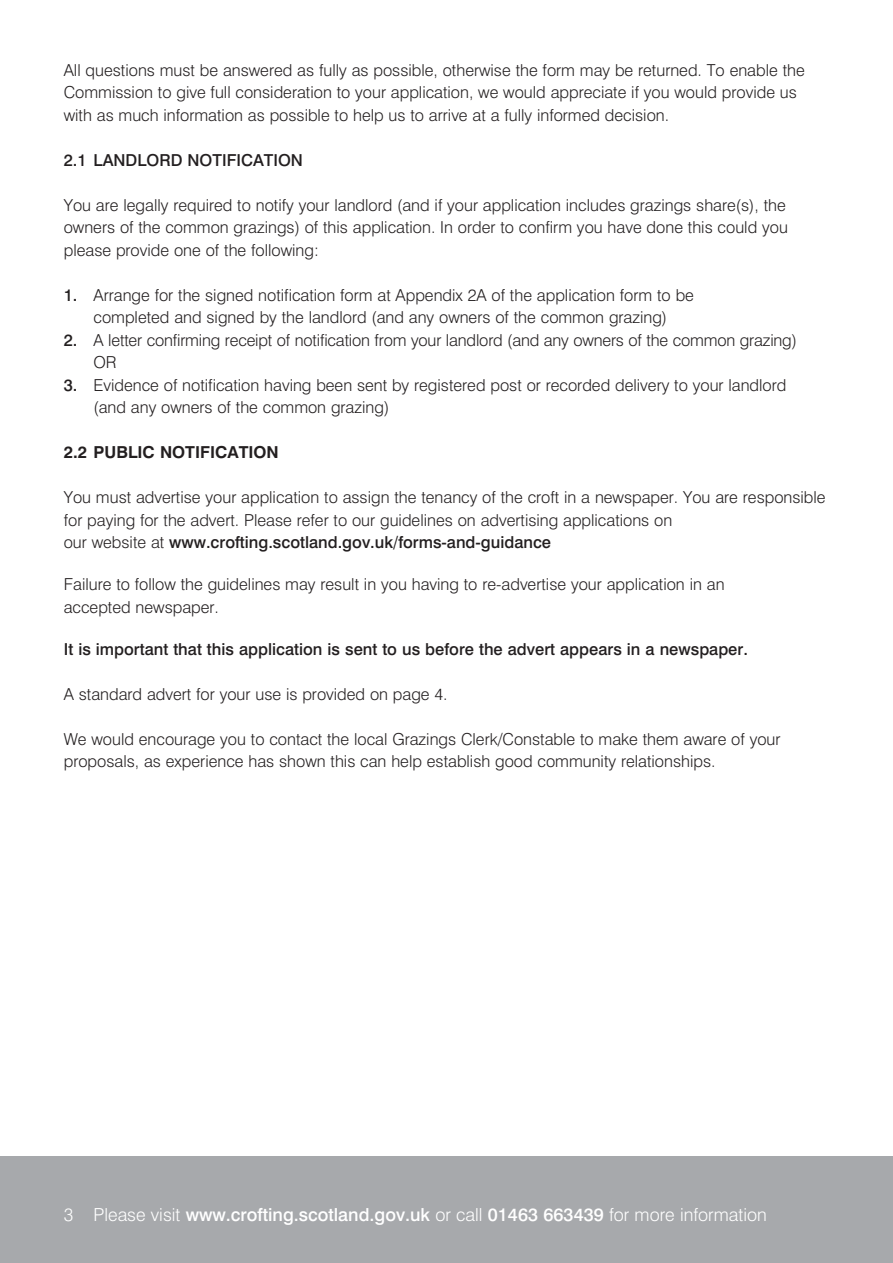
<style>
.page{position:relative;width:893px;height:1263px;background:#fff}
.page>*{position:absolute;margin:0;border:0;box-sizing:border-box;transform-origin:0 0}
.t1{font:500 18px "Swiss 721 BT";color:#fff}
.t2{font:300 16.5px/22.5px "Swiss 721 BT";color:#231f20}
.t3{font:500 16.5px "Swiss 721 BT";color:#231f20}
.t4{font:700 16.5px "Swiss 721 BT";color:#231f20}
.s1{font-weight:500}
.s2{font-weight:300}
</style>
<div class="page">
<div style="left:0;top:1157px;width:893px;height:106px;background:#a7a9ac"></div>
<p class="t2" style="left:64px;top:58px;width:742px">All questions must be answered as fully as possible, otherwise the form may be returned. To enable the<br>Commission to give full consideration to your application, we would appreciate if you would provide us with as much information as possible to help us to arrive at a fully informed decision.</p>
<p class="t3" style="left:64px;top:150px;width:241px">2.1 LANDLORD NOTIFICATION</p>
<p class="t2" style="left:64px;top:193px;width:726px">You are legally required to notify your landlord (and if your application includes grazings share(s), the owners of the common grazings) of this application. In order to confirm you have done this could you please provide one of the following:</p>
<p class="t2" style="left:64px;top:283px;width:632px;text-align:center"><span class="s1">1.</span> Arrange for the signed notification form at Appendix 2A of the application form to be completed and signed by the landlord (and any owners of the common grazing)</p>
<p class="t2" style="left:94px;top:328px;width:705px;text-indent:-30px"><span class="s1">2.</span> A letter confirming receipt of notification from your landlord (and any owners of the common grazing)<br>OR</p>
<p class="t2" style="left:94px;top:373px;width:694px;text-indent:-30px"><span class="s1">3.</span> Evidence of notification having been sent by registered post or recorded delivery to your landlord (and any owners of the common grazing)</p>
<p class="t4" style="left:64px;top:442px;width:217px">2.2 PUBLIC NOTIFICATION</p>
<p class="t2" style="left:64px;top:486px;width:763px">You must advertise your application to assign the tenancy of the croft in a newspaper. You are responsible for paying for the advert. Please refer to our guidelines on advertising applications on<br>our website at <span class="s1">www.crofting.scotland.gov.uk/forms-and-guidance</span></p>
<p class="t2" style="left:64px;top:573px;width:662px">Failure to follow the guidelines may result in you having to re-advertise your application in an accepted newspaper.</p>
<p class="t3" style="left:64px;top:639px;width:686px">It is important that this application is sent to us before the advert appears in a newspaper.</p>
<p class="t2" style="left:64px;top:682px;width:385px">A standard advert for your use is provided on page 4.</p>
<p class="t2" style="left:64px;top:727px;width:718px">We would encourage you to contact the local Grazings Clerk/Constable to make them aware of your proposals, as experience has shown this can help establish good community relationships.</p>
<p class="t1" style="left:64px;top:1203px;width:704px"><span class="s2">3 Please visit</span> www.crofting.scotland.gov.uk <span class="s2">or call</span> 01463 663439 <span class="s2">for more information</span></p>
</div>
